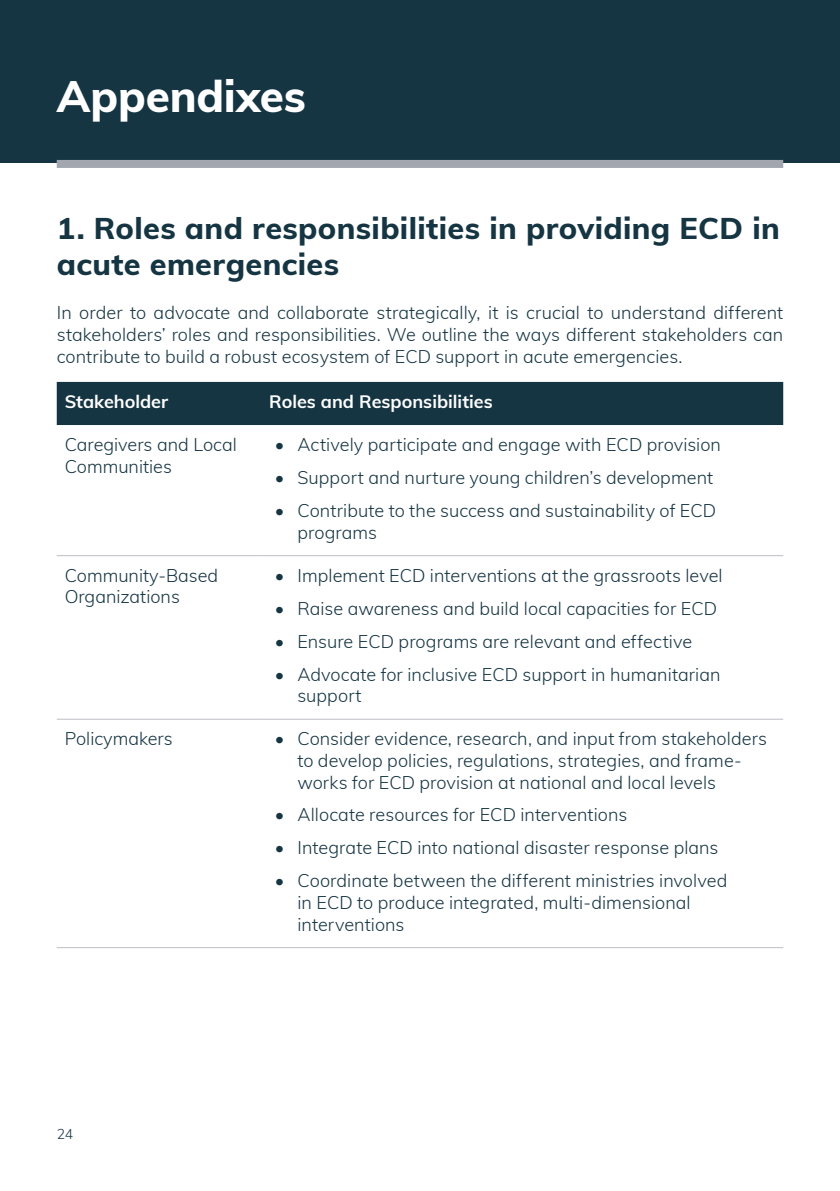
<style>
.page{position:relative;width:840px;height:1191px;background:#fff}
.page>*{position:absolute;margin:0;border:0;box-sizing:border-box;transform-origin:0 0}
.Header_Level_1{font:800 44px "Muli";letter-spacing:-.005em;color:#fff}
.Header_Level_2{font:800 30px/36px "Muli";letter-spacing:.01em;color:#163543}
.Paragraph_Style{font:300 18px/21.6px "Muli";letter-spacing:.005em;color:#163543}
.TABLE_Paragraph_Styl{font:300 18px/21.6px "Muli";color:#163543}
.TABLE_Paragraph_Styl-2{font:700 18px "Muli";color:#fff}
.t1{font:300 14px "Muli";color:#163543}
</style>
<div class="page">
<div style="left:0;top:0;width:839px;height:163px;background:#163543"></div>
<div style="left:57px;top:160px;width:725px;height:8px;background:#a2a6ae"></div>
<div style="left:57px;top:382px;width:725px;height:43px;background:#163543"></div>
<hr style="left:57px;top:555px;width:204px;height:1px;background:#bebfc5">
<hr style="left:261px;top:555px;width:521px;height:1px;background:#bebfc5">
<hr style="left:57px;top:718px;width:204px;height:1px;background:#bebfc5">
<hr style="left:261px;top:718px;width:521px;height:1px;background:#bebfc5">
<hr style="left:57px;top:947px;width:204px;height:1px;background:#bebfc5">
<hr style="left:261px;top:947px;width:521px;height:1px;background:#bebfc5">
<p class="Header_Level_1" style="left:57px;top:64px;width:250px">Appendixes</p>
<p class="Header_Level_2" style="left:57px;top:209px;width:724px">1. Roles and responsibilities in providing ECD in acute emergencies</p>
<p class="Paragraph_Style" style="left:57px;top:301px;width:727px;text-align:justify">In order to advocate and collaborate strategically, it is crucial to understand different stakeholders’ roles and responsibilities. We outline the ways different stakeholders can contribute to build a robust ecosystem of ECD support in acute emergencies.</p>
<p class="TABLE_Paragraph_Styl-2" style="left:65px;top:388px;width:105px">Stakeholder</p>
<p class="TABLE_Paragraph_Styl-2" style="left:269px;top:388px;width:225px">Roles and Responsibilities</p>
<p class="TABLE_Paragraph_Styl" style="left:65px;top:433px;width:173px">Caregivers and Local<br>Communities</p>
<p class="Paragraph_Style" style="left:274px;top:433px;width:447px">• Actively participate and engage with ECD provision</p>
<p class="Paragraph_Style" style="left:274px;top:466px;width:439px">• Support and nurture young children’s development</p>
<p class="Paragraph_Style" style="left:297px;top:499px;width:420px;text-indent:-23px">• Contribute to the success and sustainability of ECD programs</p>
<p class="TABLE_Paragraph_Styl" style="left:65px;top:563px;width:155px">Community-Based<br>Organizations</p>
<p class="Paragraph_Style" style="left:274px;top:563px;width:449px">• Implement ECD interventions at the grassroots level</p>
<p class="Paragraph_Style" style="left:274px;top:596px;width:443px">• Raise awareness and build local capacities for ECD</p>
<p class="Paragraph_Style" style="left:274px;top:629px;width:419px">• Ensure ECD programs are relevant and effective</p>
<p class="Paragraph_Style" style="left:297px;top:662px;width:424px;text-indent:-23px">• Advocate for inclusive ECD support in humanitarian support</p>
<p class="TABLE_Paragraph_Styl" style="left:65px;top:727px;width:109px">Policymakers</p>
<p class="Paragraph_Style" style="left:297px;top:727px;width:471px;text-indent:-23px">• Consider evidence, research, and input from stakeholders to develop policies, regulations, strategies, and frame&shy;works for ECD provision at national and local levels</p>
<p class="Paragraph_Style" style="left:274px;top:803px;width:354px">• Allocate resources for ECD interventions</p>
<p class="Paragraph_Style" style="left:274px;top:836px;width:445px">• Integrate ECD into national disaster response plans</p>
<p class="Paragraph_Style" style="left:297px;top:869px;width:431px;text-indent:-23px">• Coordinate between the different ministries involved in ECD to produce integrated, multi-dimensional interventions</p>
<p class="t1" style="left:57px;top:1123px;width:18px">24</p>
</div>
